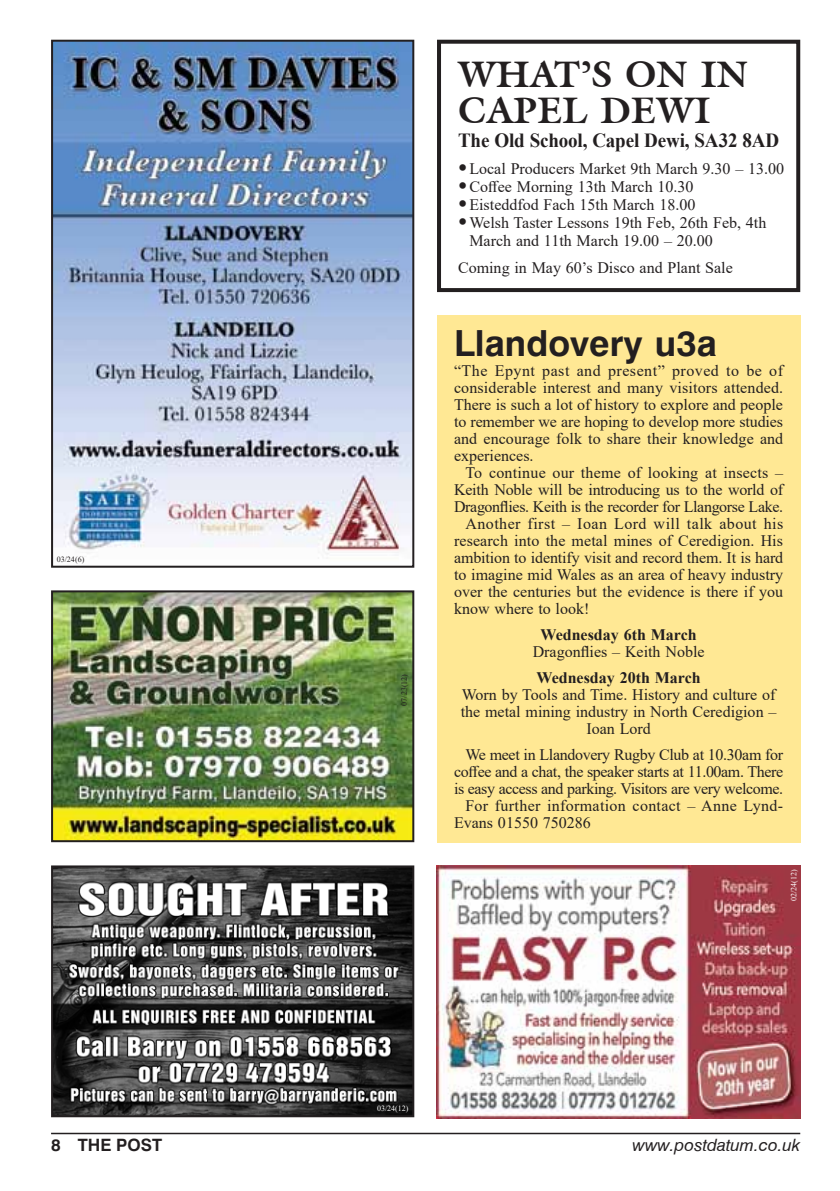
<style>
.page{position:relative;width:840px;height:1191px;background:#fff}
.page>*{position:absolute;margin:0;border:0;box-sizing:border-box;transform-origin:0 0}
.t1{font:700 36px/36px "Galliard IT Cby BT";color:#231f20}
.t2{font:700 36px "Vetica";color:#231f20}
.t3{font:700 20px "Times New Roman";letter-spacing:-.01em;color:#231f20;scale:.95 1}
.t4{font:italic 17px "Vetica";color:#231f20}
.t5{font:700 17px "Vetica";color:#231f20}
.t6{font:16px/17px "Times New Roman";color:#231f20;text-align:justify}
.t7{font:16px "Times New Roman";letter-spacing:-.025em;color:#231f20}
.t8{font:16px "Times New Roman";letter-spacing:-.02em;color:#231f20}
.t9{font:16px "Times New Roman";letter-spacing:.02em;color:#231f20}
.t10{font:16px "Times New Roman";letter-spacing:.03em;color:#231f20}
.t11{font:700 16px "Times New Roman";color:#231f20}
.t12{font:8px "Times New Roman";color:#fff}
.t13{font:8px "Times New Roman";color:#231f20}
.s1{font-size:26px}
</style>
<div class="page">
<img style="left:54px;top:43px;width:357px;height:516px">
<div style="left:51px;top:40px;width:363px;height:527px;border:2px solid #231f20"></div>
<img style="left:54px;top:593px;width:357px;height:246px">
<div style="left:51px;top:590px;width:363px;height:252px;border:2px solid #231f20"></div>
<img style="left:54px;top:868px;width:357px;height:246px">
<div style="left:51px;top:865px;width:363px;height:252px;border:2px solid #231f20"></div>
<div style="left:437px;top:315px;width:362px;height:527px;background:#ffe894"></div>
<div style="left:437px;top:40px;width:362px;height:252px;border:4px solid #231f20"></div>
<img style="left:436px;top:865px;width:363px;height:253px">
<hr style="left:51px;top:1132px;width:748px;height:2px;background:#231f20">
<p class="t13" style="left:57px;top:553px;width:29px">03/24(6)</p>
<p class="t13" style="left:398px;top:705px;width:33px;rotate:-90deg">07/23(12)</p>
<h1 class="t1" style="left:458px;top:56px;width:291px">WHAT’S ON IN<br>CAPEL DEWI</h1>
<p class="t3" style="left:458px;top:125px;width:339px">The Old School, Capel Dewi, SA32 8AD</p>
<p class="t6" style="left:458px;top:159px;width:327px"><span class="s1">•</span>Local Producers Market 9th March 9.30 – 13.00</p>
<p class="t6" style="left:458px;top:177px;width:237px"><span class="s1">•</span>Coffee Morning 13th March 10.30</p>
<p class="t6" style="left:458px;top:195px;width:239px"><span class="s1">•</span>Eisteddfod Fach 15th March 18.00</p>
<p class="t6" style="left:469px;top:213px;width:298px;line-height:18px;text-indent:-11px"><span class="s1">•</span>Welsh Taster Lessons 19th Feb, 26th Feb, 4th<br>March and 11th March 19.00 – 20.00</p>
<p class="t6" style="left:458px;top:258px;width:276px">Coming in May 60’s Disco and Plant Sale</p>
<h1 class="t2" style="left:454px;top:322px;width:264px">Llandovery u3a</h1>
<p class="t6" style="left:454px;top:362px;width:330px">“The Epynt past and present” proved to be of considerable interest and many visitors attended.<br>There is such a lot of history to explore and people to remember we are hoping to develop more studies and encourage folk to share their knowledge and experiences.</p>
<p class="t6" style="left:465px;top:464px;width:319px">To continue our theme of looking at insects –</p>
<p class="t6" style="left:454px;top:481px;width:330px">Keith Noble will be introducing us to the world of</p>
<p class="t8" style="left:454px;top:495px;width:330px">Dragonflies. Keith is the recorder for Llangorse Lake.</p>
<p class="t10" style="left:465px;top:512px;width:319px">Another first – Ioan Lord will talk about his</p>
<p class="t6" style="left:454px;top:531px;width:330px">research into the metal mines of Ceredigion. His</p>
<p class="t6" style="left:454px;top:548px;width:330px">ambition to identify visit and record them. It is hard</p>
<p class="t6" style="left:454px;top:565px;width:330px">to imagine mid Wales as an area of heavy industry</p>
<p class="t6" style="left:454px;top:582px;width:330px">over the centuries but the evidence is there if you</p>
<p class="t6" style="left:454px;top:599px;width:137px">know where to look!</p>
<p class="t11" style="left:540px;top:623px;width:157px">Wednesday 6th March</p>
<p class="t6" style="left:532px;top:642px;width:173px">Dragonflies – Keith Noble</p>
<p class="t11" style="left:536px;top:666px;width:165px">Wednesday 20th March</p>
<p class="t6" style="left:460px;top:685px;width:317px;text-align:center">Worn by Tools and Time. History and culture of the metal mining industry in North Ceredigion –<br>Ioan Lord</p>
<p class="t8" style="left:465px;top:743px;width:319px">We meet in Llandovery Rugby Club at 10.30am for</p>
<p class="t7" style="left:454px;top:760px;width:330px">coffee and a chat, the speaker starts at 11.00am. There</p>
<p class="t7" style="left:454px;top:777px;width:330px">is easy access and parking. Visitors are very welcome.</p>
<p class="t9" style="left:465px;top:794px;width:319px">For further information contact – Anne Lynd-</p>
<p class="t6" style="left:454px;top:813px;width:138px">Evans 01550 750286</p>
<p class="t12" style="left:787px;top:901px;width:33px;rotate:-90deg">02/24(12)</p>
<p class="t12" style="left:377px;top:1102px;width:33px">03/24(12)</p>
<p class="t5" style="left:51px;top:1135px;width:113px">8 The Post</p>
<p class="t4" style="left:632px;top:1135px;width:169px">www.postdatum.co.uk</p>
</div>
